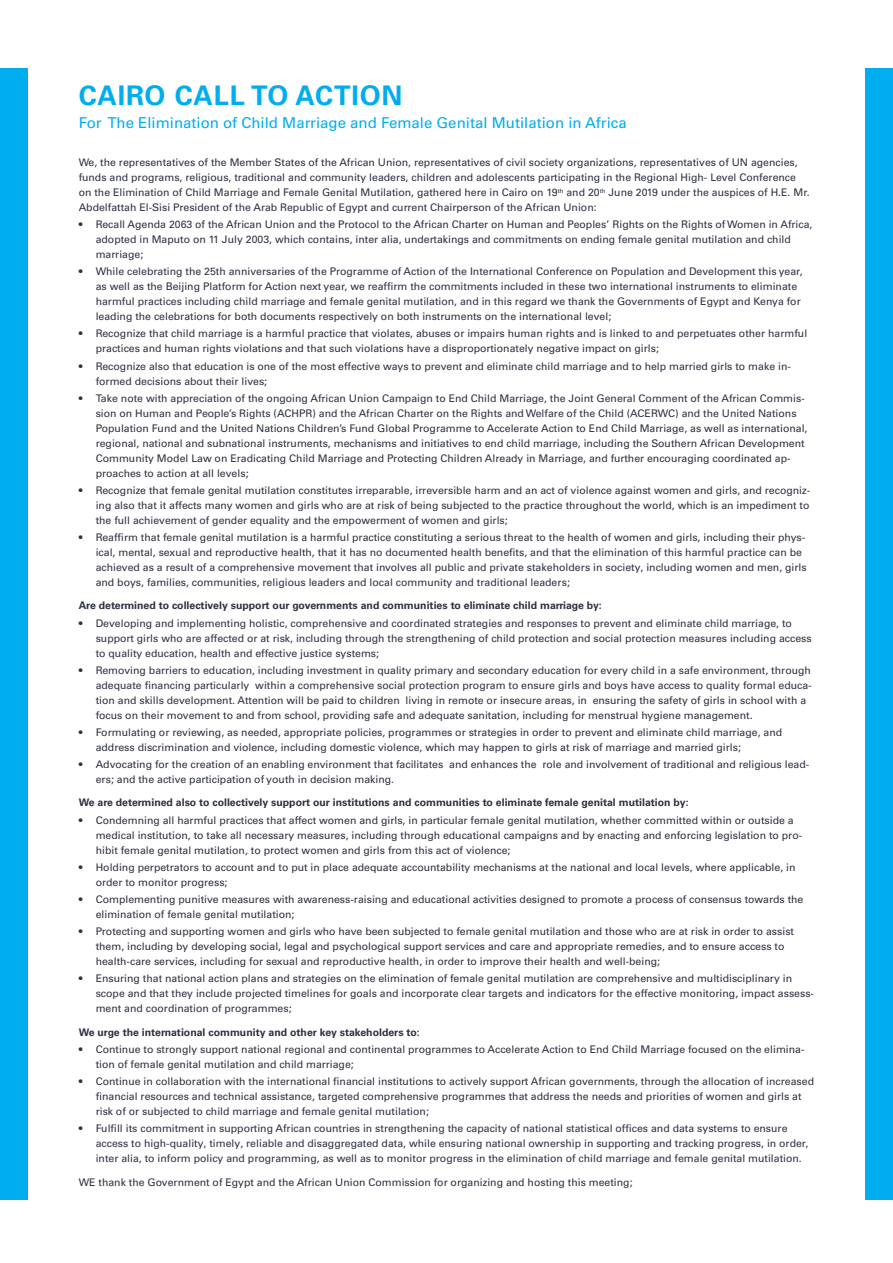
<style>
.page{position:relative;width:893px;height:1263px;background:#fff}
.page>*{position:absolute;margin:0;border:0;box-sizing:border-box;transform-origin:0 0}
.t1{font:700 27px "Univers LT Pro 65";letter-spacing:.03em;color:#00aeef}
.t2{font:15px "Univers LT Pro 55 Roman";color:#00aeef}
.t3{font:10.5px/15px "Univers LT Pro 55 Roman";color:#2d3041}
.t4{font:700 10.5px "Univers LT Pro 65";color:#2d3041}
</style>
<div class="page">
<div style="left:0;top:68px;width:28px;height:1131px;background:#00aeef"></div>
<div style="left:865px;top:68px;width:28px;height:1131px;background:#00aeef"></div>
<p class="t1" style="left:79px;top:79px;width:325px">CAIRO CALL TO ACTION</p>
<p class="t2" style="left:79px;top:113px;width:550px">For The Elimination of Child Marriage and Female Genital Mutilation in Africa</p>
<p class="t3" style="left:79px;top:155px;width:733px">We, the representatives of the Member States of the African Union, representatives of civil society organizations, representatives of UN agencies, funds and programs, religious, traditional and community leaders, children and adolescents participating in the Regional High- Level Conference on the Elimination of Child Marriage and Female Genital Mutilation, gathered here in Cairo on 19<sup>th</sup> and 20<sup>th</sup> June 2019 under the auspices of H.E. Mr.<br>Abdelfattah El-Sisi President of the Arab Republic of Egypt and current Chairperson of the African Union:</p>
<p class="t3" style="left:96px;top:217px;width:718px;text-indent:-17px">• Recall Agenda 2063 of the African Union and the Protocol to the African Charter on Human and Peoples’ Rights on the Rights of Women in Africa, adopted in Maputo on 11 July 2003, which contains, inter alia, undertakings and commitments on ending female genital mutilation and child marriage;</p>
<p class="t3" style="left:96px;top:264px;width:708px;text-indent:-17px">• While celebrating the 25th anniversaries of the Programme of Action of the International Conference on Population and Development this year, as well as the Beijing Platform for Action next year, we reaffirm the commitments included in these two international instruments to eliminate harmful practices including child marriage and female genital mutilation, and in this regard we thank the Governments of Egypt and Kenya for leading the celebrations for both documents respectively on both instruments on the international level;</p>
<p class="t3" style="left:96px;top:326px;width:713px;text-indent:-17px">• Recognize that child marriage is a harmful practice that violates, abuses or impairs human rights and is linked to and perpetuates other harmful practices and human rights violations and that such violations have a disproportionately negative impact on girls;</p>
<p class="t3" style="left:96px;top:358px;width:697px;text-indent:-17px">• Recognize also that education is one of the most effective ways to prevent and eliminate child marriage and to help married girls to make in&shy;formed decisions about their lives;</p>
<p class="t3" style="left:96px;top:390px;width:713px;text-indent:-17px">• Take note with appreciation of the ongoing African Union Campaign to End Child Marriage, the Joint General Comment of the African Commis&shy;sion on Human and People’s Rights (ACHPR) and the African Charter on the Rights and Welfare of the Child (ACERWC) and the United Nations Population Fund and the United Nations Children’s Fund Global Programme to Accelerate Action to End Child Marriage, as well as international, regional, national and subnational instruments, mechanisms and initiatives to end child marriage, including the Southern African Development Community Model Law on Eradicating Child Marriage and Protecting Children Already in Marriage, and further encouraging coordinated ap&shy;proaches to action at all levels;</p>
<p class="t3" style="left:96px;top:483px;width:716px;text-align:justify;text-indent:-17px">• Recognize that female genital mutilation constitutes irreparable, irreversible harm and an act of violence against women and girls, and recogniz&shy;ing also that it affects many women and girls who are at risk of being subjected to the practice throughout the world, which is an impediment to the full achievement of gender equality and the empowerment of women and girls;</p>
<p class="t3" style="left:96px;top:530px;width:713px;text-indent:-17px">• Reaffirm that female genital mutilation is a harmful practice constituting a serious threat to the health of women and girls, including their phys&shy;ical, mental, sexual and reproductive health, that it has no documented health benefits, and that the elimination of this harmful practice can be achieved as a result of a comprehensive movement that involves all public and private stakeholders in society, including women and men, girls and boys, families, communities, religious leaders and local community and traditional leaders;</p>
<p class="t4" style="left:79px;top:599px;width:525px">Are determined to collectively support our governments and communities to eliminate child marriage by:</p>
<p class="t3" style="left:96px;top:615px;width:718px;text-indent:-17px">• Developing and implementing holistic, comprehensive and coordinated strategies and responses to prevent and eliminate child marriage, to support girls who are affected or at risk, including through the strengthening of child protection and social protection measures including access to quality education, health and effective justice systems;</p>
<p class="t3" style="left:96px;top:662px;width:718px;text-indent:-17px">• Removing barriers to education, including investment in quality primary and secondary education for every child in a safe environment, through adequate financing particularly within a comprehensive social protection program to ensure girls and boys have access to quality formal educa&shy;tion and skills development. Attention will be paid to children living in remote or insecure areas, in ensuring the safety of girls in school with a focus on their movement to and from school, providing safe and adequate sanitation, including for menstrual hygiene management.</p>
<p class="t3" style="left:96px;top:725px;width:688px;text-indent:-17px">• Formulating or reviewing, as needed, appropriate policies, programmes or strategies in order to prevent and eliminate child marriage, and address discrimination and violence, including domestic violence, which may happen to girls at risk of marriage and married girls;</p>
<p class="t3" style="left:96px;top:757px;width:715px;text-indent:-17px">• Advocating for the creation of an enabling environment that facilitates and enhances the role and involvement of traditional and religious lead&shy;ers; and the active participation of youth in decision making.</p>
<p class="t4" style="left:79px;top:796px;width:611px">We are determined also to collectively support our institutions and communities to eliminate female genital mutilation by:</p>
<p class="t3" style="left:96px;top:812px;width:708px;text-indent:-17px">• Condemning all harmful practices that affect women and girls, in particular female genital mutilation, whether committed within or outside a medical institution, to take all necessary measures, including through educational campaigns and by enacting and enforcing legislation to pro&shy;hibit female genital mutilation, to protect women and girls from this act of violence;</p>
<p class="t3" style="left:96px;top:859px;width:701px;text-indent:-17px">• Holding perpetrators to account and to put in place adequate accountability mechanisms at the national and local levels, where applicable, in order to monitor progress;</p>
<p class="t3" style="left:96px;top:892px;width:709px;text-indent:-17px">• Complementing punitive measures with awareness-raising and educational activities designed to promote a process of consensus towards the elimination of female genital mutilation;</p>
<p class="t3" style="left:96px;top:924px;width:700px;text-indent:-17px">• Protecting and supporting women and girls who have been subjected to female genital mutilation and those who are at risk in order to assist them, including by developing social, legal and psychological support services and care and appropriate remedies, and to ensure access to health-care services, including for sexual and reproductive health, in order to improve their health and well-being;</p>
<p class="t3" style="left:96px;top:971px;width:720px;text-indent:-17px">• Ensuring that national action plans and strategies on the elimination of female genital mutilation are comprehensive and multidisciplinary in scope and that they include projected timelines for goals and incorporate clear targets and indicators for the effective monitoring, impact assess&shy;ment and coordination of programmes;</p>
<p class="t4" style="left:79px;top:1026px;width:343px">We urge the international community and other key stakeholders to:</p>
<p class="t3" style="left:96px;top:1041px;width:710px;text-indent:-17px">• Continue to strongly support national regional and continental programmes to Accelerate Action to End Child Marriage focused on the elimina&shy;tion of female genital mutilation and child marriage;</p>
<p class="t3" style="left:96px;top:1074px;width:720px;text-indent:-17px">• Continue in collaboration with the international financial institutions to actively support African governments, through the allocation of increased financial resources and technical assistance, targeted comprehensive programmes that address the needs and priorities of women and girls at risk of or subjected to child marriage and female genital mutilation;</p>
<p class="t3" style="left:96px;top:1121px;width:714px;text-indent:-17px">• Fulfill its commitment in supporting African countries in strengthening the capacity of national statistical offices and data systems to ensure access to high-quality, timely, reliable and disaggregated data, while ensuring national ownership in supporting and tracking progress, in order, inter alia, to inform policy and programming, as well as to monitor progress in the elimination of child marriage and female genital mutilation.</p>
<p class="t3" style="left:79px;top:1174px;width:555px">WE thank the Government of Egypt and the African Union Commission for organizing and hosting this meeting;</p>
</div>
